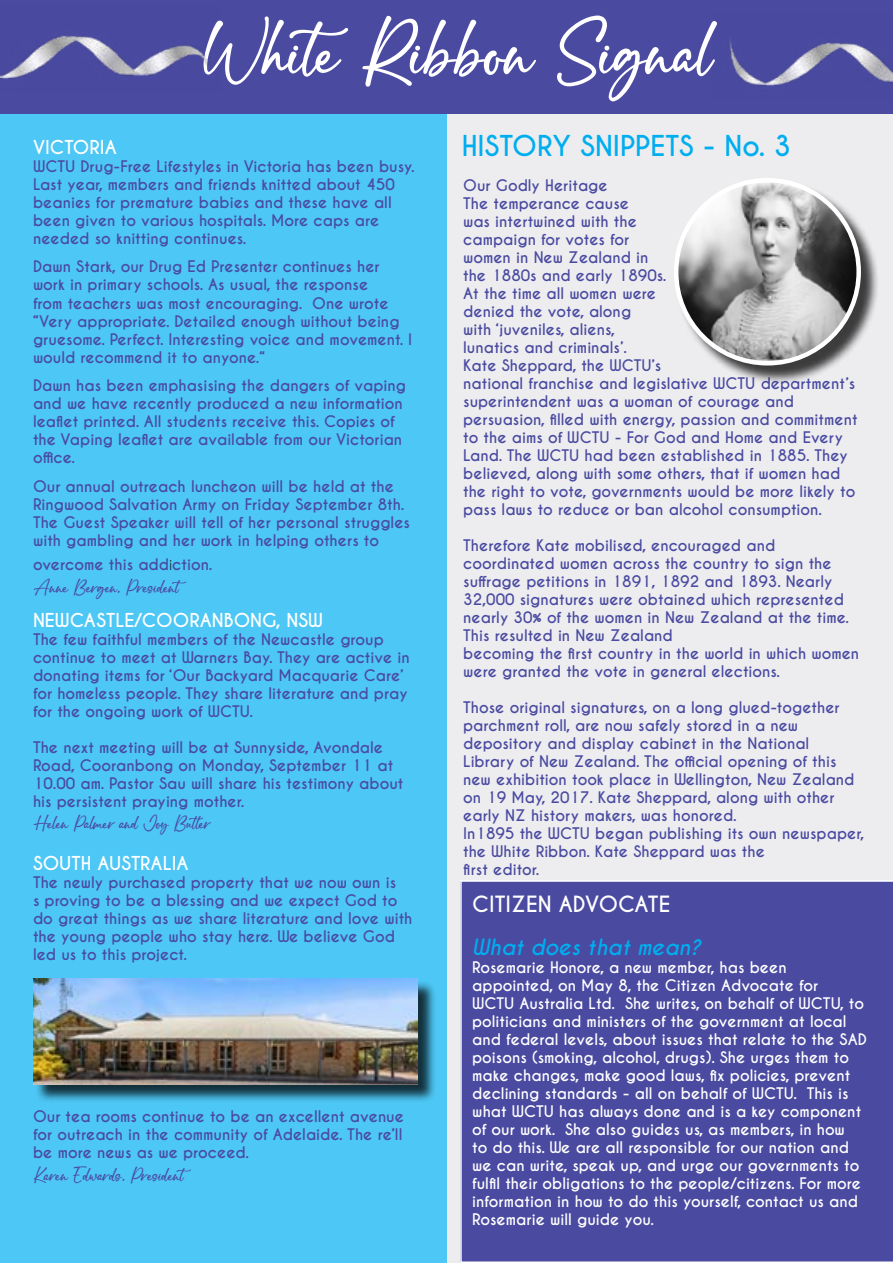
<style>
.page{position:relative;width:893px;height:1263px;background:#fff}
.page>*{position:absolute;margin:0;border:0;box-sizing:border-box;transform-origin:0 0}
.t1{font:75px "Sweet Romance";color:#fff}
.t2{font:700 27px "Caviar Dreams";color:#00aeef}
.t3{font:italic 700 21px "Caviar Dreams";color:#00aeef}
.t4{font:700 21px "Caviar Dreams";color:#fff}
.t5{font:18px "Sweet Romance";color:#4a4aa1}
.t6{font:700 18px "Caviar Dreams";color:#fff}
.t7{font:700 15px/18px "Caviar Dreams";color:#4a4aa1}
.t8{font:700 15px/18px "Caviar Dreams";color:#fff}
.s1{font-weight:400;color:#000}
</style>
<div class="page">
<div style="left:45px;top:110px;width:848px;height:1153px;background:#ededf0"></div>
<div style="left:0;top:113px;width:446px;height:1150px;background:#4dc7f5"></div>
<div style="left:0;top:0;width:893px;height:113px;background:#4a4aa1"></div>
<img style="left:0;top:36px;width:209px;height:43px">
<img style="left:730px;top:41px;width:163px;height:45px">
<div style="left:676px;top:181px;width:203px;height:204px;background:#000;opacity:.75"></div>
<img style="left:676px;top:181px;width:183px;height:180px">
<div style="left:674px;top:178px;width:187px;height:187px;border:4px solid #fff;border-radius:50%"></div>
<div style="left:36px;top:981px;width:400px;height:121px;background:#000;opacity:.75"></div>
<img style="left:33px;top:978px;width:385px;height:106px">
<div style="left:460px;top:880px;width:433px;height:383px;background:#4a4aa1"></div>
<h1 class="t1" style="left:200px;top:14px;width:514px">White Ribbon Signal</h1>
<p class="t6" style="left:33px;top:136px;width:85px">VICTORIA</p>
<p class="t7" style="left:33px;top:157px;width:383px">WCTU Drug-Free Lifestyles in Victoria has been busy.<br>Last year, members and friends knitted about 450 beanies for premature babies and these have all been given to various hospitals. More caps are needed so knitting continues.</p>
<p class="t7" style="left:33px;top:258px;width:381px">Dawn Stark, our Drug Ed Presenter continues her work in primary schools. As usual, the response<br>from teachers was most encouraging. One wrote “Very appropriate. Detailed enough without being gruesome. Perfect. Interesting voice and movement. I would recommend it to anyone.“</p>
<p class="t7" style="left:33px;top:377px;width:375px">Dawn has been emphasising the dangers of vaping and we have recently produced a new information leaflet printed. All students receive this. Copies of the Vaping leaflet are available from our Victorian office.</p>
<p class="t7" style="left:33px;top:478px;width:379px">Our annual outreach luncheon will be held at the Ringwood Salvation Army on Friday September 8th.<br>The Guest Speaker will tell of her personal struggles with gambling and her work in helping others to</p>
<p class="t7" style="left:33px;top:556px;width:181px">overcome this add<span class="s1">i</span>ction.</p>
<p class="t5" style="left:33px;top:578px;width:158px">Anne Bergen, President</p>
<p class="t6" style="left:33px;top:609px;width:291px">NEWCASTLE/COORANBONG, NSW</p>
<p class="t7" style="left:33px;top:630px;width:378px">The few faithful members of the Newcastle group continue to meet at Warners Bay. They are active in donating items for ‘Our Backyard Macquarie Care’ for homeless people. They share literature and pray for the ongoing work of WCTU.</p>
<p class="t7" style="left:33px;top:738px;width:372px">The next meeting will be at Sunnyside, Avondale Road, Cooranbong on Monday, September 11 at 10.00 am. Pastor Sau will share his testimony about his persistent praying mother.</p>
<p class="t5" style="left:33px;top:814px;width:179px">Helen Palmer and Joy Butler</p>
<p class="t6" style="left:33px;top:852px;width:157px">SOUTH AUSTRALIA</p>
<p class="t7" style="left:33px;top:874px;width:381px">The newly purchased property that we now own is<br>s proving to be a blessing and we expect God to do great things as we share literature and love with the young people who stay here. We believe God led us to this project.</p>
<p class="t7" style="left:33px;top:1108px;width:372px;text-align:justify">Our tea rooms continue to be an excellent avenue for outreach in the community of Adelaide. The re’ll be more news as we proceed.</p>
<p class="t5" style="left:33px;top:1166px;width:163px">Karen Edwards, President</p>
<h2 class="t2" style="left:462px;top:130px;width:331px">HISTORY SNIPPETS - No. 3</h2>
<p class="t7" style="left:463px;top:177px;width:396px">Our Godly Heritage<br>The temperance cause<br>was intertwined with the<br>campaign for votes for<br>women in New Zealand in<br>the 1880s and early 1890s.<br>At the time all women were<br>denied the vote, along<br>with ‘juveniles, aliens,<br>lunatics and criminals’.<br>Kate Sheppard, the WCTU’s<br>national franchise and legislative WCTU department’s superintendent was a woman of courage and persuasion, filled with energy, passion and commitment to the aims of WCTU - For God and Home and Every Land. The WCTU had been established in 1885. They believed, along with some others, that if women had the right to vote, governments would be more likely to pass laws to reduce or ban alcohol consumption.</p>
<p class="t7" style="left:463px;top:537px;width:398px">Therefore Kate mobilised, encouraged and coordinated women across the country to sign the suffrage petitions in 1891, 1892 and 1893. Nearly 32,000 signatures were obtained which represented nearly 30% of the women in New Zealand at the time.<br>This resulted in New Zealand<br>becoming the first country in the world in which women were granted the vote in general elections.</p>
<p class="t7" style="left:463px;top:699px;width:403px">Those original signatures, on a long glued-together parchment roll, are now safely stored in a new depository and display cabinet in the National Library of New Zealand. The official opening of this new exhibition took place in Wellington, New Zealand on 19 May, 2017. Kate Sheppard, along with other early NZ history makers, was honored.<br>In1895 the WCTU began publishing its own newspaper, the White Ribbon. Kate Sheppard was the<br>first editor.</p>
<h3 class="t4" style="left:472px;top:891px;width:200px">CITIZEN ADVOCATE</h3>
<h3 class="t3" style="left:472px;top:934px;width:230px">What does that mean?</h3>
<p class="t8" style="left:472px;top:959px;width:396px">Rosemarie Honore, a new member, has been appointed, on May 8, the Citizen Advocate for<br>WCTU Australia Ltd. She writes, on behalf of WCTU, to politicians and ministers of the government at local and federal levels, about issues that relate to the SAD poisons (smoking, alcohol, drugs). She urges them to make changes, make good laws, fix policies, prevent declining standards - all on behalf of WCTU. This is what WCTU has always done and is a key component of our work. She also guides us, as members, in how<br>to do this. We are all responsible for our nation and we can write, speak up, and urge our governments to fulfil their obligations to the people/citizens. For more information in how to do this yourself, contact us and Rosemarie will guide you.</p>
</div>
